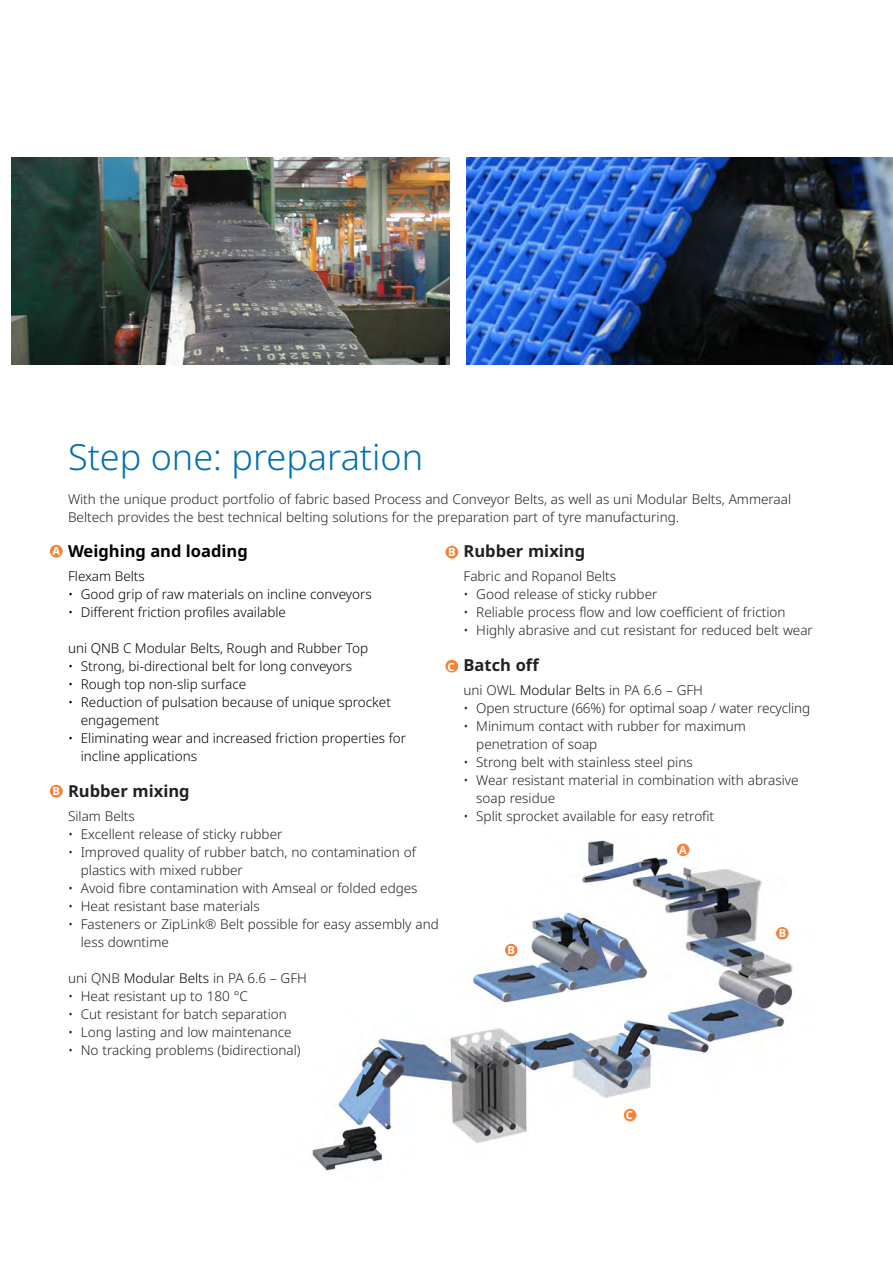
<style>
.page{position:relative;width:893px;height:1263px;background:#fff}
.page>*{position:absolute;margin:0;border:0;box-sizing:border-box;transform-origin:0 0}
.Headline{font:300 36px "Noto Sans";color:#006faf}
.times_10_pt_alm{font:700 16.5px "Noto Sans";color:#231f20}
.Brottext{font:700 16.5px "Noto Sans";color:#000}
.times_10_pt_alm-2{font:300 13.5px/18px "Noto Sans";color:#231f20}
.Brottext-2{font:300 13.5px/18px "Noto Sans";color:#000}
.Copytext_Fr_light__9{font:700 11.25px "Noto Sans";color:#fff}
.Copytext_Fr_light__9-2{font:700 11.1px "Noto Sans";color:#fff}
.s1{color:#000}
</style>
<div class="page">
<img style="left:11px;top:157px;width:439px;height:207px">
<img style="left:467px;top:157px;width:426px;height:207px">
<img style="left:312px;top:840px;width:481px;height:331px">
<div style="left:776px;top:927px;width:13px;height:12px;background:#f48238;border-radius:50%"></div>
<div style="left:624px;top:1109px;width:12px;height:12px;background:#f48238;border-radius:50%"></div>
<div style="left:677px;top:843px;width:12px;height:13px;background:#f48238;border-radius:50%"></div>
<div style="left:505px;top:944px;width:13px;height:12px;background:#f48238;border-radius:50%"></div>
<div style="left:50px;top:545px;width:13px;height:13px;background:#f48238;border-radius:50%"></div>
<div style="left:50px;top:785px;width:13px;height:12px;background:#f48238;border-radius:50%"></div>
<div style="left:445px;top:660px;width:13px;height:12px;background:#f48238;border-radius:50%"></div>
<div style="left:445px;top:546px;width:13px;height:12px;background:#f48238;border-radius:50%"></div>
<p class="Headline" style="left:68px;top:431px;width:357px">Step one: preparation</p>
<p class="times_10_pt_alm-2" style="left:68px;top:490px;width:725px">With the unique product portfolio of fabric based Process and Conveyor Belts, as well as uni Modular Belts, Ammeraal<br>Beltech provides the best technical belting solutions for the preparation part of tyre manufacturing.</p>
<p class="Copytext_Fr_light__9" style="left:448px;top:544px;width:9px">B</p>
<p class="Brottext" style="left:68px;top:540px;width:181px">Weighing and loading</p>
<p class="Brottext-2" style="left:68px;top:568px;width:78px">Flexam Belts</p>
<p class="Brottext-2" style="left:68px;top:586px;width:305px">• Good grip of raw materials on incline conveyors</p>
<p class="Brottext-2" style="left:68px;top:604px;width:220px">• Different friction profiles available</p>
<p class="Brottext-2" style="left:68px;top:640px;width:302px">uni QNB C Modular Belts, Rough and Rubber Top</p>
<p class="Brottext-2" style="left:68px;top:658px;width:286px">• Strong, bi-directional belt for long conveyors</p>
<p class="Brottext-2" style="left:68px;top:676px;width:180px">• Rough top non-slip surface</p>
<p class="Brottext-2" style="left:81px;top:694px;width:312px;text-indent:-13px">• Reduction of pulsation because of unique sprocket engagement</p>
<p class="Brottext-2" style="left:81px;top:730px;width:327px;text-indent:-13px">• Eliminating wear and increased friction properties for incline applications</p>
<p class="times_10_pt_alm" style="left:68px;top:780px;width:123px">Rubber mixing</p>
<p class="times_10_pt_alm-2" style="left:68px;top:808px;width:68px">Silam Belts</p>
<p class="times_10_pt_alm-2" style="left:68px;top:826px;width:216px">• Excellent release of sticky rubber</p>
<p class="times_10_pt_alm-2" style="left:81px;top:844px;width:337px;text-indent:-13px">• Improved quality of rubber batch, no contamination of plastics with mixed rubber</p>
<p class="times_10_pt_alm-2" style="left:68px;top:880px;width:351px">• Avoid fibre contamination with Amseal or folded edges</p>
<p class="times_10_pt_alm-2" style="left:68px;top:898px;width:193px">• Heat resistant base materials</p>
<p class="times_10_pt_alm-2" style="left:81px;top:916px;width:360px;text-indent:-13px">• Fasteners or ZipLink® Belt possible for easy assembly and less downtime</p>
<p class="times_10_pt_alm-2" style="left:68px;top:970px;width:240px">uni QNB <span class="s1">Modular Belts</span> in PA 6.6 – GFH</p>
<p class="times_10_pt_alm-2" style="left:68px;top:988px;width:181px">• Heat resistant up to 180 °C</p>
<p class="times_10_pt_alm-2" style="left:68px;top:1006px;width:220px">• Cut resistant for batch separation</p>
<p class="times_10_pt_alm-2" style="left:68px;top:1024px;width:225px">• Long lasting and low maintenance</p>
<p class="times_10_pt_alm-2" style="left:68px;top:1042px;width:234px">• No tracking problems (bidirectional)</p>
<p class="times_10_pt_alm" style="left:463px;top:540px;width:123px">Rubber mixing</p>
<p class="times_10_pt_alm-2" style="left:463px;top:568px;width:154px">Fabric and Ropanol Belts</p>
<p class="times_10_pt_alm-2" style="left:463px;top:586px;width:195px">• Good release of sticky rubber</p>
<p class="times_10_pt_alm-2" style="left:463px;top:604px;width:324px">• Reliable process flow and low coefficient of friction</p>
<p class="times_10_pt_alm-2" style="left:463px;top:622px;width:351px">• Highly abrasive and cut resistant for reduced belt wear</p>
<p class="times_10_pt_alm" style="left:463px;top:654px;width:77px">Batch off</p>
<p class="times_10_pt_alm-2" style="left:463px;top:682px;width:241px">uni OWL <span class="s1">Modular Belts</span> in PA 6.6 – GFH</p>
<p class="times_10_pt_alm-2" style="left:463px;top:700px;width:348px">• Open structure (66%) for optimal soap / water recycling</p>
<p class="times_10_pt_alm-2" style="left:476px;top:718px;width:271px;text-indent:-13px">• Minimum contact with rubber for maximum penetration of soap</p>
<p class="times_10_pt_alm-2" style="left:463px;top:754px;width:231px">• Strong belt with stainless steel pins</p>
<p class="times_10_pt_alm-2" style="left:476px;top:772px;width:324px;text-indent:-13px">• Wear resistant material in combination with abrasive soap residue</p>
<p class="times_10_pt_alm-2" style="left:463px;top:808px;width:252px">• Split sprocket available for easy retrofit</p>
<p class="Copytext_Fr_light__9" style="left:52px;top:543px;width:9px">A</p>
<p class="Copytext_Fr_light__9" style="left:447px;top:658px;width:9px">C</p>
<p class="Copytext_Fr_light__9" style="left:53px;top:783px;width:9px">B</p>
<p class="Copytext_Fr_light__9-2" style="left:679px;top:842px;width:9px">A</p>
<p class="Copytext_Fr_light__9-2" style="left:779px;top:925px;width:9px">B</p>
<p class="Copytext_Fr_light__9-2" style="left:508px;top:942px;width:9px">B</p>
<p class="Copytext_Fr_light__9-2" style="left:626px;top:1107px;width:9px">C</p>
</div>
